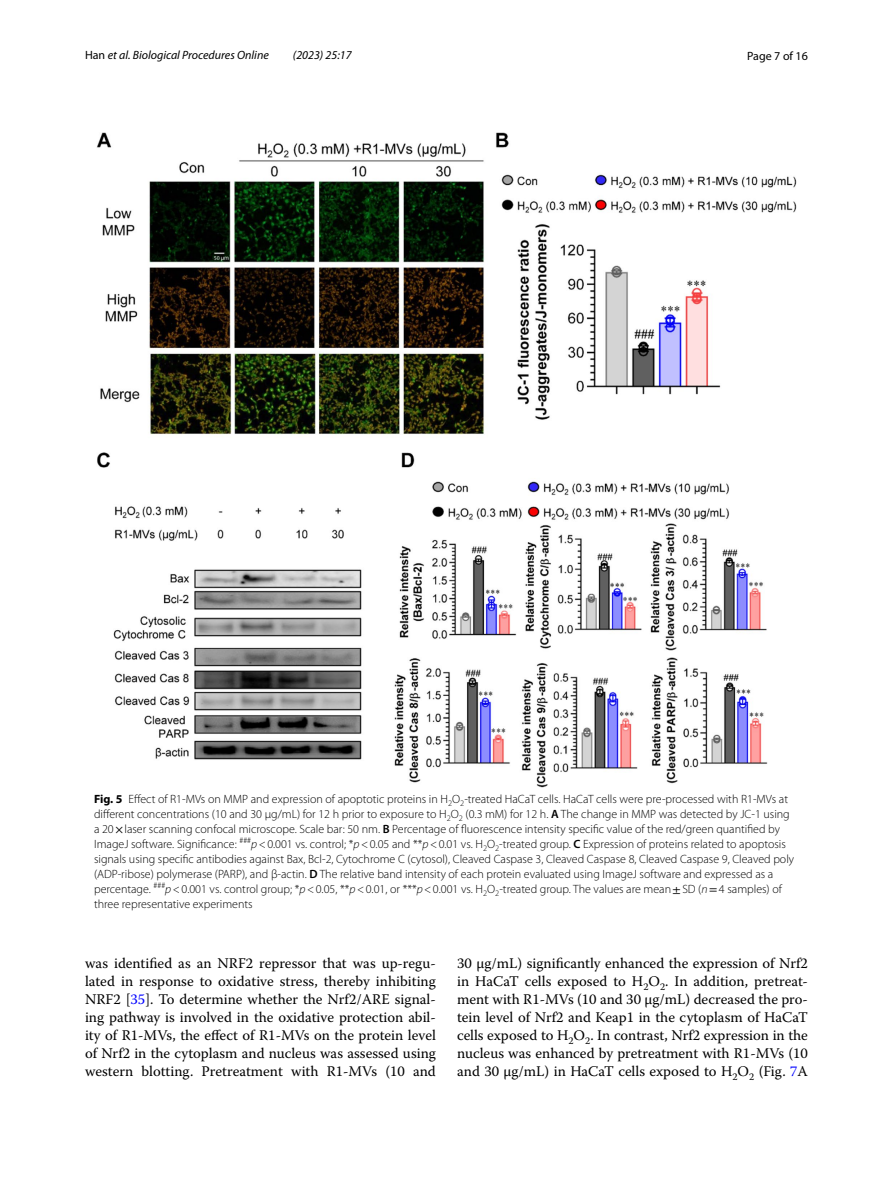
<style>
.page{position:relative;width:893px;height:1187px;background:#fff}
.page>*{position:absolute;margin:0;border:0;box-sizing:border-box;transform-origin:0 0}
.t1{font:14.7px/18px "Warnock Pro";color:#000;text-align:justify}
.t2{font:300 12px/15px "Myriad Pro";color:#000}
.t3{font:italic 12px "Myriad Pro";color:#000}
.t4{font:12px "Myriad Pro";color:#000}
.s1{font-style:normal}
.s2{font-weight:700}
.s3{font-weight:600}
.s4{font-family:"STIX";font-weight:400}
.s5{font-style:italic}
.s6{color:#00f}
</style>
<div class="page">
<img style="left:97px;top:133px;width:700px;height:655px">
<p class="t3" style="left:85px;top:48px;width:185px"><span class="s1">Han</span> et al. Biological Procedures Online</p>
<p class="t3" style="left:293px;top:48px;width:60px">(2023) 25:17</p>
<p class="t4" style="left:747px;top:48px;width:62px">Page 7 of 16</p>
<p class="t2" style="left:94px;top:791px;width:702px"><span class="s2">Fig. 5</span> Effect of R1-MVs on MMP and expression of apoptotic proteins in H<sub>2</sub>O<sub>2</sub>-treated HaCaT cells. HaCaT cells were pre-processed with R1-MVs at different concentrations (10 and 30 μg/mL) for 12 h prior to exposure to H<sub>2</sub>O<sub>2</sub> (0.3 mM) for 12 h. <span class="s3">A</span> The change in MMP was detected by JC-1 using a 20<span class="s4">×</span>laser scanning confocal microscope. Scale bar: 50 nm. <span class="s3">B</span> Percentage of fluorescence intensity specific value of the red/green quantified by ImageJ software. Significance: <sup>###</sup><span class="s5">p</span>&lt;0.001 vs. control; *<span class="s5">p</span>&lt;0.05 and **<span class="s5">p</span>&lt;0.01 vs. H<sub>2</sub>O<sub>2</sub>-treated group. <span class="s3">C</span> Expression of proteins related to apoptosis signals using specific antibodies against Bax, Bcl-2, Cytochrome C (cytosol), Cleaved Caspase 3, Cleaved Caspase 8, Cleaved Caspase 9, Cleaved poly (ADP-ribose) polymerase (PARP), and β-actin. <span class="s3">D</span> The relative band intensity of each protein evaluated using ImageJ software and expressed as a percentage. <sup>###</sup><span class="s5">p</span>&lt;0.001 vs. control group; *<span class="s5">p</span>&lt;0.05, **<span class="s5">p</span>&lt;0.01, or ***<span class="s5">p</span>&lt;0.001 vs. H<sub>2</sub>O<sub>2</sub>-treated group. The values are mean<span class="s4">±</span>SD (<span class="s5">n</span><span class="s4">=</span>4 samples) of three representative experiments</p>
<p class="t1" style="left:85px;top:953px;width:352px">was identified as an NRF2 repressor that was up-regu&shy;lated in response to oxidative stress, thereby inhibiting NRF2 [<span class="s6">35</span>]. To determine whether the Nrf2/ARE signal&shy;ing pathway is involved in the oxidative protection abil&shy;ity of R1-MVs, the effect of R1-MVs on the protein level of Nrf2 in the cytoplasm and nucleus was assessed using western blotting. Pretreatment with R1-MVs (10 and</p>
<p class="t1" style="left:457px;top:953px;width:352px">30 μg/mL) significantly enhanced the expression of Nrf2 in HaCaT cells exposed to H<sub>2</sub>O<sub>2</sub>. In addition, pretreat&shy;ment with R1-MVs (10 and 30 μg/mL) decreased the pro&shy;tein level of Nrf2 and Keap1 in the cytoplasm of HaCaT cells exposed to H<sub>2</sub>O<sub>2</sub>. In contrast, Nrf2 expression in the nucleus was enhanced by pretreatment with R1-MVs (10 and 30 μg/mL) in HaCaT cells exposed to H<sub>2</sub>O<sub>2</sub> (Fig. <span class="s6">7</span>A</p>
</div>
